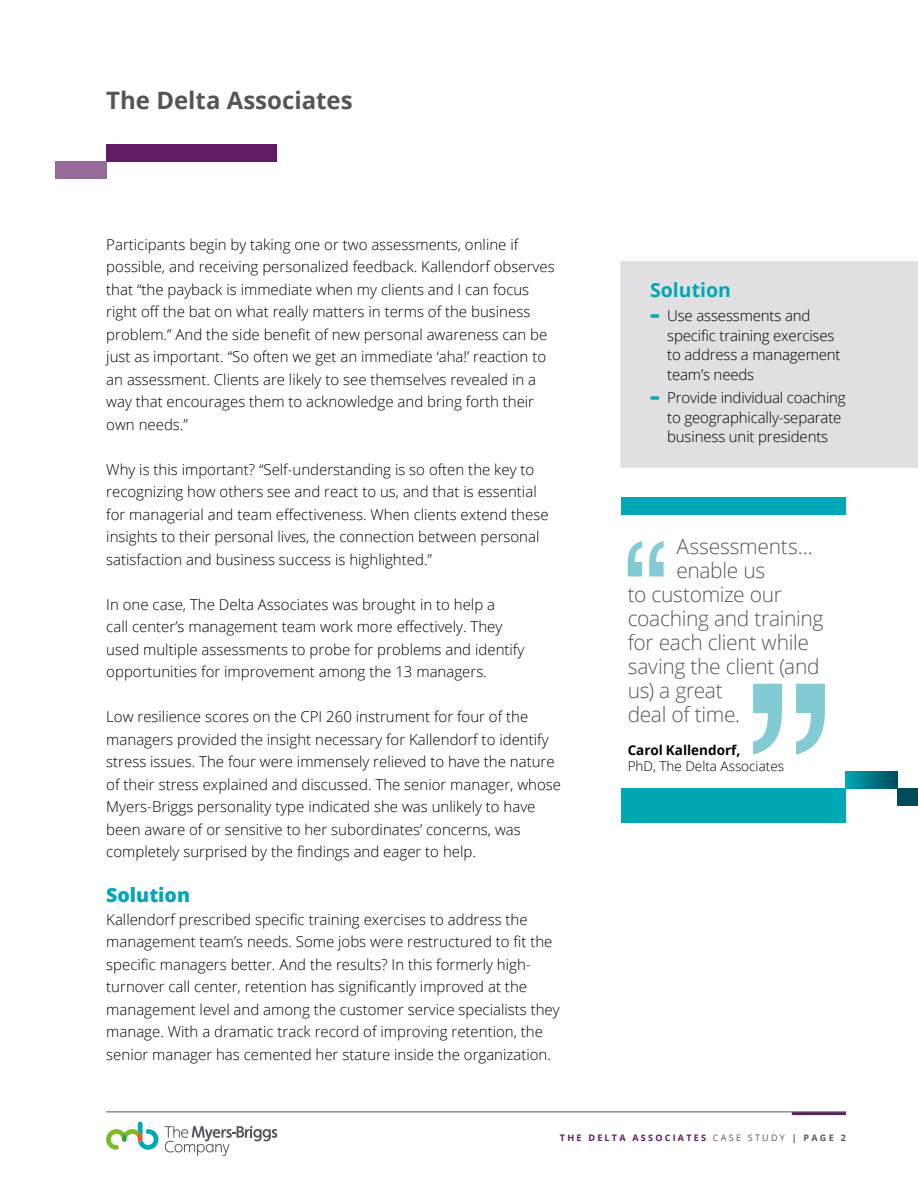
<style>
.page{position:relative;width:918px;height:1188px;background:#fff}
.page>*{position:absolute;margin:0;border:0;box-sizing:border-box;transform-origin:0 0}
.t1{font:700 24px "Open Sans";color:#52565a}
.t2{font:300 21px "Open Sans";letter-spacing:-.015em;color:#575756}
.t3{font:700 19.5px "Open Sans";color:#00a8b5}
.t4{font:800 19.5px "Open Sans";color:#00a8b5}
.t5{font:300 15px/22.5px "Open Sans";color:#000}
.t6{font:300 13.5px "Open Sans";color:#000}
.t7{font:700 13.5px "Open Sans";color:#000}
.t8{font:700 9px "Open Sans";letter-spacing:.25em;color:#611a64}
.s1{font-weight:800;font-size:22.5px;color:#00a8b5}
.s2{font-weight:400;color:#575756}
.s3{color:#575756}
</style>
<div class="page">
<hr style="left:792px;top:1112px;width:54px;height:3px;background:#611a64">
<hr style="left:106px;top:1112px;width:740px;height:1px;background:#52565a">
<svg style="left:106px;top:1122px;width:52px;height:28px"></svg>
<svg style="left:164px;top:1126px;width:113px;height:30px"></svg>
<div style="left:620px;top:261px;width:298px;height:207px;background:#e0dfe1"></div>
<div style="left:106px;top:144px;width:170px;height:17px;background:#611a64"></div>
<div style="left:55px;top:161px;width:51px;height:17px;background:#966b99"></div>
<div style="left:621px;top:497px;width:225px;height:17px;background:#00a8b5"></div>
<svg style="left:753px;top:684px;width:72px;height:71px"></svg>
<svg style="left:628px;top:541px;width:36px;height:35px"></svg>
<div style="left:621px;top:788px;width:225px;height:34px;background:#00a8b5"></div>
<div style="left:846px;top:771px;width:51px;height:17px;background:linear-gradient(to right,#00a5b3,#004c5a)"></div>
<div style="left:897px;top:788px;width:21px;height:17px;background:#004b5a"></div>
<h1 class="t1" style="left:106px;top:83px;width:248px">The Delta Associates</h1>
<p class="t5" style="left:106px;top:233px;width:450px">Participants begin by taking one or two assessments, online if possible, and receiving personalized feedback. Kallendorf observes that “the payback is immediate when my clients and I can focus right off the bat on what really matters in terms of the business problem.” And the side benefit of new personal awareness can be just as important. “So often we get an immediate ‘aha!’ reaction to an assessment. Clients are likely to see themselves revealed in a way that encourages them to acknowledge and bring forth their own needs.”</p>
<p class="t5" style="left:106px;top:458px;width:444px">Why is this important? “Self-understanding is so often the key to recognizing how others see and react to us, and that is essential for managerial and team effectiveness. When clients extend these insights to their personal lives, the connection between personal satisfaction and business success is highlighted.”</p>
<p class="t5" style="left:106px;top:593px;width:420px">In one case, The Delta Associates was brought in to help a<br>call center’s management team work more effectively. They used multiple assessments to probe for problems and identify opportunities for improvement among the 13 managers.</p>
<p class="t5" style="left:106px;top:705px;width:456px">Low resilience scores on the CPI 260 instrument for four of the managers provided the insight necessary for Kallendorf to identify stress issues. The four were immensely relieved to have the nature of their stress explained and discussed. The senior manager, whose Myers-Briggs personality type indicated she was unlikely to have been aware of or sensitive to her subordinates’ concerns, was completely surprised by the findings and eager to help.</p>
<h3 class="t4" style="left:106px;top:880px;width:85px">Solution</h3>
<p class="t5" style="left:106px;top:908px;width:455px">Kallendorf prescribed specific training exercises to address the management team’s needs. Some jobs were restructured to fit the specific managers better. And the results? In this formerly high&shy;turnover call center, retention has significantly improved at the management level and among the customer service specialists they manage. With a dramatic track record of improving retention, the senior manager has cemented her stature inside the organization.</p>
<h3 class="t3" style="left:650px;top:276px;width:82px">Solution</h3>
<p class="t5" style="left:667px;top:305px;width:175px;line-height:19.5px;text-indent:-17px"><span class="s1">-</span> Use assessments and specific training exercises to address a management team’s needs</p>
<p class="t5" style="left:667px;top:388px;width:180px;line-height:19.5px;text-indent:-17px"><span class="s1">-</span> Provide individual coaching to geographically-separate business unit presidents</p>
<h2 class="t2" style="left:676px;top:532px;width:138px">Assessments…</h2>
<h2 class="t2" style="left:676px;top:556px;width:90px">enable us</h2>
<h2 class="t2" style="left:628px;top:580px;width:156px">to customize our</h2>
<h2 class="t2" style="left:628px;top:604px;width:197px">coaching and training</h2>
<h2 class="t2" style="left:628px;top:628px;width:183px">for each client while</h2>
<h2 class="t2" style="left:628px;top:652px;width:193px">saving the client (and</h2>
<h2 class="t2" style="left:628px;top:676px;width:97px">us) a great</h2>
<h2 class="t2" style="left:628px;top:700px;width:114px">deal of time.</h2>
<p class="t7" style="left:628px;top:740px;width:114px">Carol Kallendorf,</p>
<p class="t6" style="left:628px;top:757px;width:158px">PhD, The Delta Associates</p>
<p class="t8" style="left:560px;top:1131px;width:288px">The Delt a Associat es <span class="s2">CASE STUDY</span> <span class="s3">| PAGE 2</span></p>
</div>
